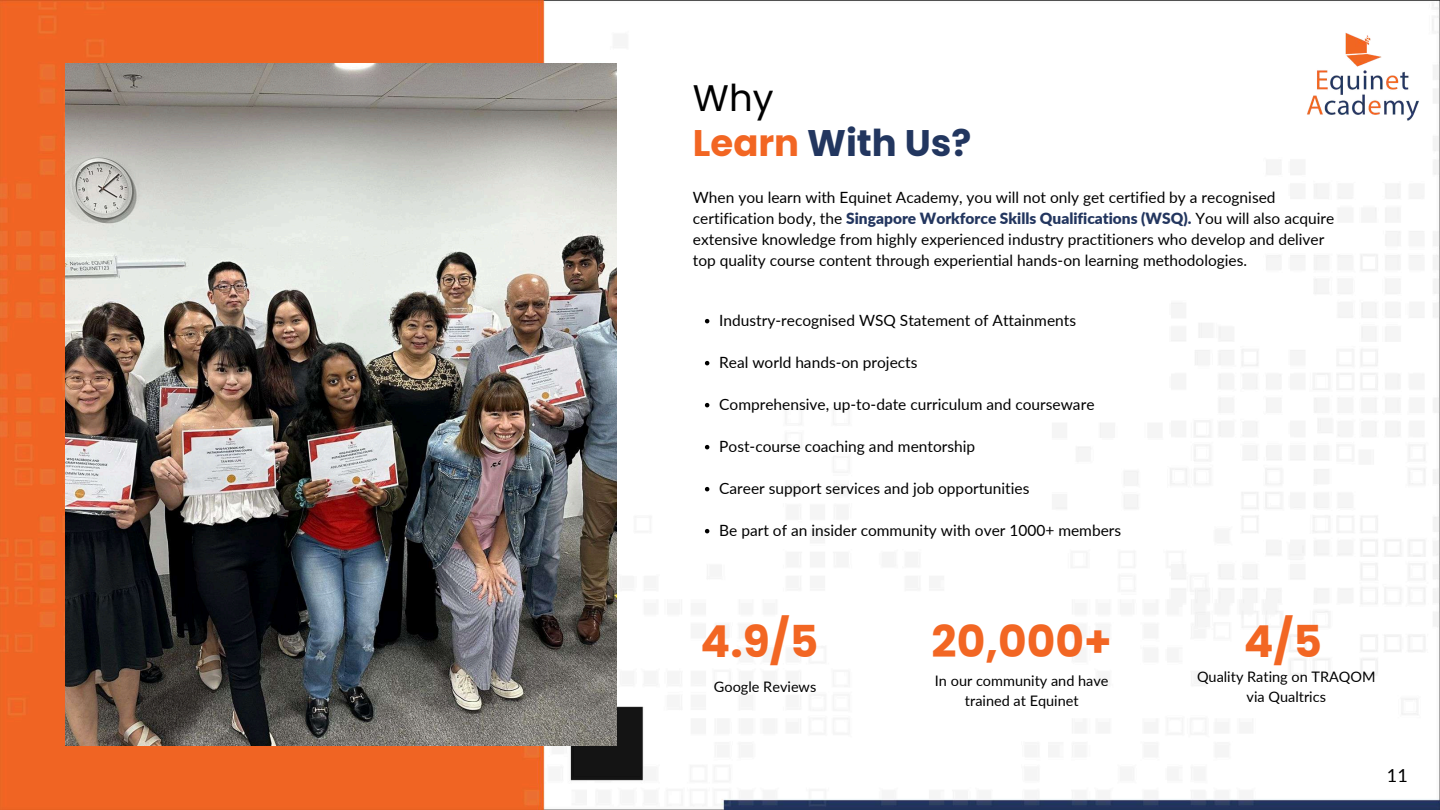
<style>
.page{position:relative;width:1440px;height:810px;background:#fff}
.page>*{position:absolute;margin:0;border:0;box-sizing:border-box;transform-origin:0 0}
.t1{font:700 44px "Poppins";color:#f26623}
.t2{font:700 37px/44.2px "Poppins";color:#22365f}
.t3{font:18px "Lato";color:#000}
.t4{font:15.5px/21px "Lato";color:#000}
.t5{font:14.5px/20.2px "Lato";color:#000;text-align:center}
.s1{font-weight:400;color:#000}
.s2{color:#f26623}
.s3{font-weight:900;color:#23365f}
</style>
<div class="page">
<img style="left:0;top:0;width:1440px;height:810px">
<img style="left:1286px;top:0;width:154px;height:154px">
<img style="left:66px;top:64px;width:550px;height:682px">
<svg style="left:705px;top:319px;width:4px;height:4px"></svg>
<svg style="left:705px;top:361px;width:4px;height:4px"></svg>
<svg style="left:705px;top:403px;width:4px;height:4px"></svg>
<svg style="left:705px;top:445px;width:4px;height:4px"></svg>
<svg style="left:705px;top:487px;width:4px;height:4px"></svg>
<svg style="left:705px;top:529px;width:4px;height:4px"></svg>
<h2 class="t2" style="left:693px;top:76px;width:280px"><span class="s1">Why<br></span><span class="s2">Learn</span> With Us?</h2>
<p class="t4" style="left:693px;top:187px;width:643px">When you learn with Equinet Academy, you will not only get certified by a recognised certification body, the <span class="s3">Singapore Workforce Skills Qualifications (WSQ).</span> You will also acquire extensive knowledge from highly experienced industry practitioners who develop and deliver top quality course content through experiential hands-on learning methodologies.</p>
<p class="t4" style="left:719px;top:309px;width:358px">Industry-recognised WSQ Statement of Attainments</p>
<p class="t4" style="left:719px;top:351px;width:200px">Real world hands-on projects</p>
<p class="t4" style="left:719px;top:393px;width:377px">Comprehensive, up-to-date curriculum and courseware</p>
<p class="t4" style="left:719px;top:435px;width:258px">Post-course coaching and mentorship</p>
<p class="t4" style="left:719px;top:477px;width:312px">Career support services and job opportunities</p>
<p class="t4" style="left:719px;top:519px;width:403px">Be part of an insider community with over 1000+ members</p>
<h1 class="t1" style="left:701px;top:610px;width:119px">4.9/5</h1>
<h1 class="t1" style="left:1244px;top:610px;width:80px">4/5</h1>
<p class="t5" style="left:714px;top:676px;width:104px">Google Reviews</p>
<p class="t5" style="left:1197px;top:666px;width:180px">Quality Rating on TRAQOM via Qualtrics</p>
<h1 class="t1" style="left:932px;top:610px;width:182px">20,000+</h1>
<p class="t5" style="left:935px;top:670px;width:175px">In our community and have trained at Equinet</p>
<p class="t3" style="left:1387px;top:764px;width:22px">11</p>
</div>
